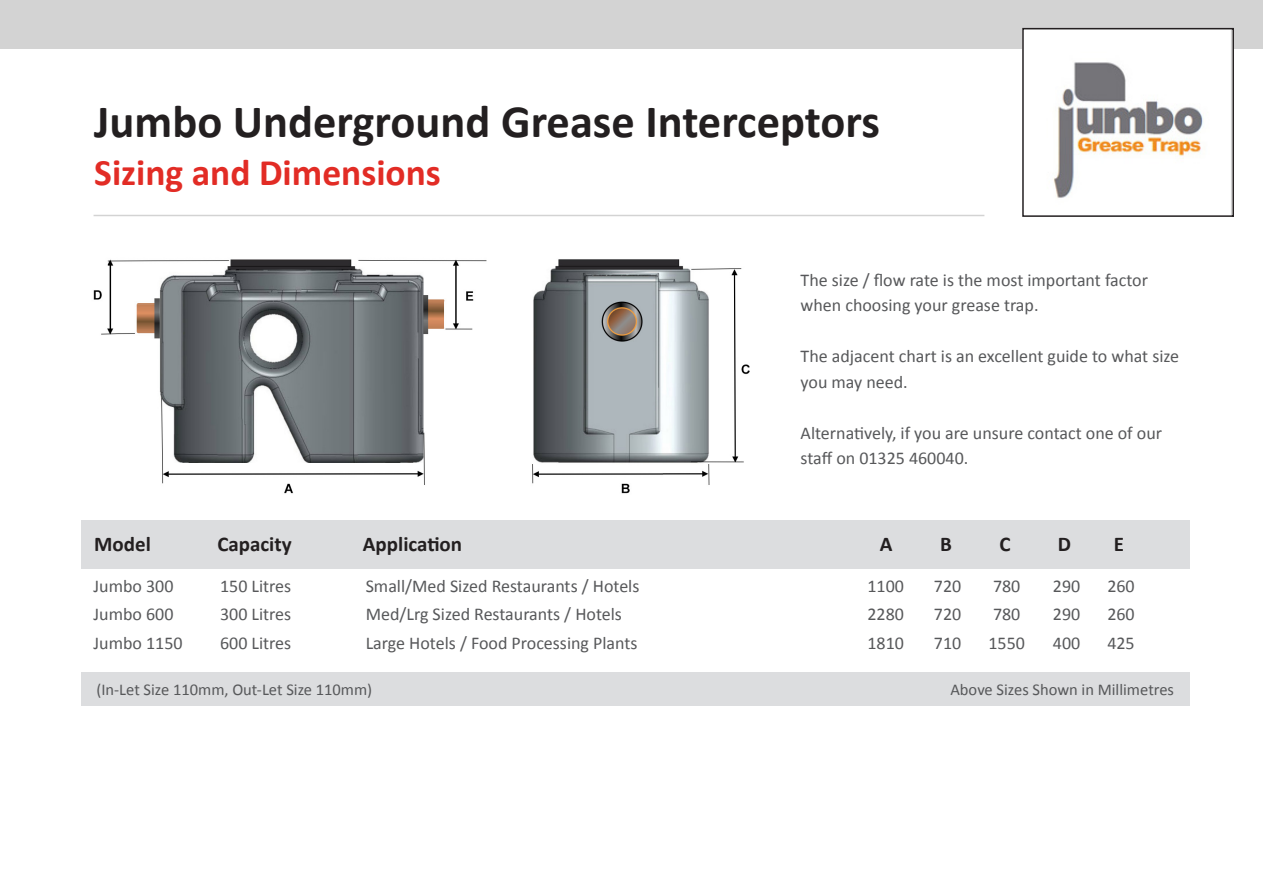
<style>
.page{position:relative;width:1263px;height:893px;background:#fff}
.page>*{position:absolute;margin:0;border:0;box-sizing:border-box;transform-origin:0 0}
.t1{font:700 46.5px "Calibri";color:#231f20}
.t2{font:700 37.5px "Calibri";color:#e22c25}
.t3{font:700 21px "Calibri";color:#231f20}
.t4{font:18px/25.5px "Calibri";color:#57585a}
.t5{font:16.5px "Calibri";color:#57585a}
</style>
<div class="page">
<div style="left:81px;top:520px;width:1108px;height:48px;background:#dcdddf"></div>
<div style="left:0;top:0;width:1263px;height:48px;background:#d3d3d3"></div>
<img style="left:93px;top:214px;width:692px;height:280px">
<hr style="left:94px;top:215px;width:890px;height:1px;background:#231f20">
<div style="left:81px;top:673px;width:1108px;height:33px;background:#dcdddf"></div>
<img style="left:1025px;top:31px;width:206px;height:167px">
<div style="left:1022px;top:28px;width:212px;height:189px;border:2px solid #231f20"></div>
<p class="t1" style="left:94px;top:93px;width:787px">Jumbo Underground Grease Interceptors</p>
<p class="t2" style="left:94px;top:149px;width:348px">Sizing and Dimensions</p>
<p class="t4" style="left:801px;top:266px;width:349px">The size / flow rate is the most important factor when choosing your grease trap.</p>
<p class="t4" style="left:801px;top:343px;width:380px">The adjacent chart is an excellent guide to what size you may need.</p>
<p class="t4" style="left:801px;top:419px;width:363px">Alternatively, if you are unsure contact one of our staff on 01325 460040.</p>
<p class="t3" style="left:94px;top:531px;width:58px">Model</p>
<p class="t3" style="left:217px;top:531px;width:76px">Capacity</p>
<p class="t3" style="left:363px;top:531px;width:101px">Application</p>
<p class="t3" style="left:880px;top:531px;width:14px">A</p>
<p class="t3" style="left:940px;top:531px;width:13px">B</p>
<p class="t3" style="left:999px;top:531px;width:13px">C</p>
<p class="t3" style="left:1058px;top:531px;width:15px">D</p>
<p class="t3" style="left:1114px;top:531px;width:12px">E</p>
<p class="t4" style="left:94px;top:572px;width:81px">Jumbo 300</p>
<p class="t4" style="left:94px;top:600px;width:81px">Jumbo 600</p>
<p class="t4" style="left:94px;top:629px;width:91px">Jumbo 1150</p>
<p class="t4" style="left:366px;top:572px;width:275px">Small/Med Sized Restaurants / Hotels</p>
<p class="t4" style="left:366px;top:600px;width:258px">Med/Lrg Sized Restaurants / Hotels</p>
<p class="t4" style="left:366px;top:629px;width:273px">Large Hotels / Food Processing Plants</p>
<p class="t4" style="left:220px;top:572px;width:73px">150 Litres</p>
<p class="t4" style="left:220px;top:600px;width:73px">300 Litres</p>
<p class="t4" style="left:220px;top:629px;width:73px">600 Litres</p>
<p class="t4" style="left:934px;top:572px;width:29px">720</p>
<p class="t4" style="left:934px;top:600px;width:29px">720</p>
<p class="t4" style="left:934px;top:629px;width:29px">710</p>
<p class="t4" style="left:993px;top:572px;width:29px">780</p>
<p class="t4" style="left:993px;top:600px;width:29px">780</p>
<p class="t4" style="left:988px;top:629px;width:38px">1550</p>
<p class="t4" style="left:1053px;top:572px;width:29px">290</p>
<p class="t4" style="left:1053px;top:600px;width:29px">290</p>
<p class="t4" style="left:1053px;top:629px;width:29px">400</p>
<p class="t4" style="left:1107px;top:572px;width:29px">260</p>
<p class="t4" style="left:1107px;top:600px;width:29px">260</p>
<p class="t4" style="left:1107px;top:629px;width:29px">425</p>
<p class="t4" style="left:867px;top:572px;width:38px">1100</p>
<p class="t4" style="left:867px;top:600px;width:38px">2280</p>
<p class="t4" style="left:867px;top:629px;width:38px">1810</p>
<p class="t5" style="left:96px;top:680px;width:277px">(In-Let Size 110mm, Out-Let Size 110mm)</p>
<p class="t5" style="left:950px;top:680px;width:225px">Above Sizes Shown in Millimetres</p>
</div>
